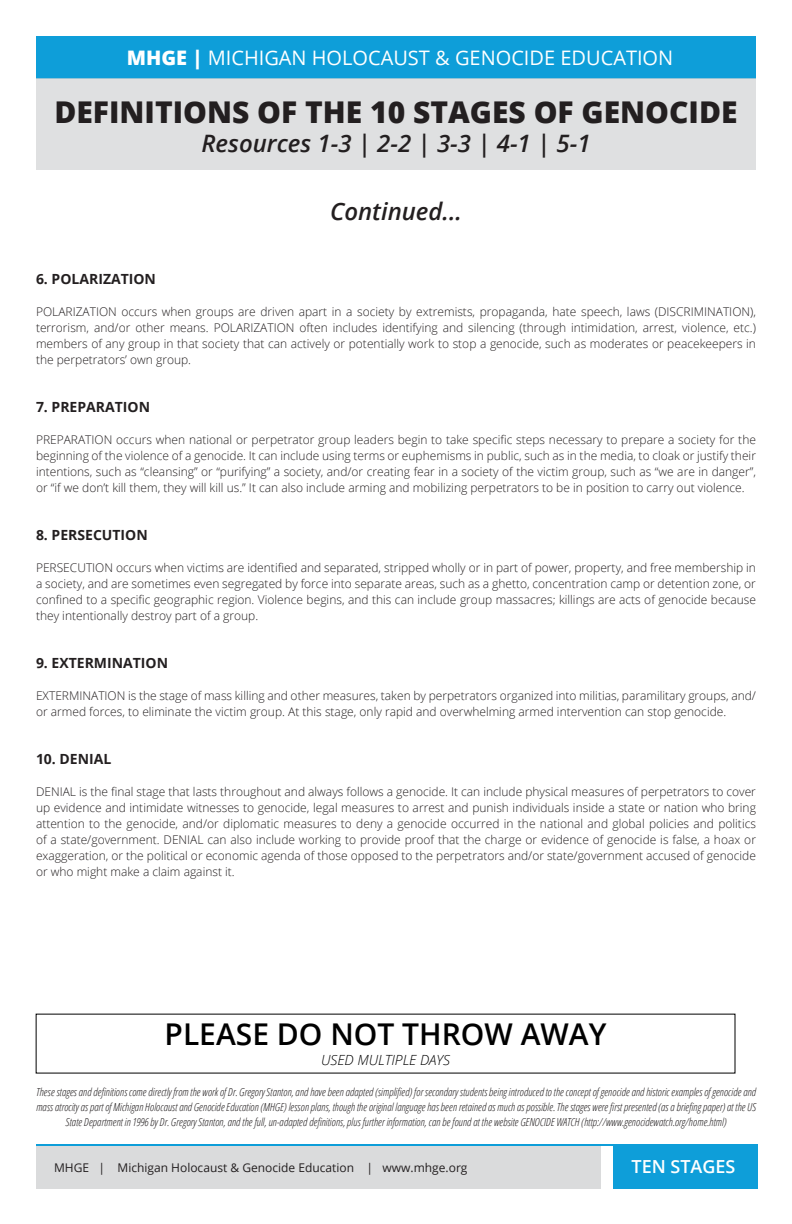
<style>
.page{position:relative;width:792px;height:1224px;background:#fff}
.page>*{position:absolute;margin:0;border:0;box-sizing:border-box;transform-origin:0 0}
.t1{font:800 30px "Open Sans";color:#231f20}
.t2{font:600 30px "Open Sans";color:#000}
.t3{font:italic 600 24px "Open Sans";color:#231f20}
.t4{font:20px "Open Sans";color:#fff}
.t5{font:600 18px "Open Sans";color:#fff}
.Open_Main{font:700 14px "Open Sans";color:#231f20}
.t6{font:italic 300 14px "Open Sans";color:#000}
.Open_Main-2{font:300 12px/16px "Open Sans";color:#231f20;text-align:justify}
.t7{font:12px "Open Sans";color:#231f20}
.Open_Main-3{font:italic 300 condensed 11px/15px "Open Sans";color:#231f20;text-align:center}
.s1{font-weight:800}
</style>
<div class="page">
<div style="left:36px;top:1146px;width:565px;height:42px;background:#dadbdc"></div>
<div style="left:36px;top:36px;width:720px;height:42px;background:#0e9ed9"></div>
<hr style="left:36px;top:1144px;width:720px;height:2px;background:#0e9ed9">
<div style="left:613px;top:1144px;width:145px;height:44px;background:#0e9ed9"></div>
<div style="left:36px;top:78px;width:720px;height:92px;background:#dfe0e1"></div>
<p class="t4" style="left:127px;top:44px;width:548px"><span class="s1">MHGE |</span> MICHIGAN HOLOCAUST &amp; GENOCIDE EDUCATION</p>
<p class="t1" style="left:54px;top:89px;width:685px">DEFINITIONS OF THE 10 STAGES OF GENOCIDE</p>
<p class="t3" style="left:201px;top:127px;width:391px">Resources 1-3 | 2-2 | 3-3 | 4-1 | 5-1</p>
<p class="t3" style="left:330px;top:195px;width:134px">Continued...</p>
<p class="Open_Main" style="left:36px;top:269px;width:122px">6. POLARIZATION</p>
<p class="Open_Main-2" style="left:36px;top:304px;width:722px">POLARIZATION occurs when groups are driven apart in a society by extremists, propaganda, hate speech, laws (DISCRIMINATION), terrorism, and/or other means. POLARIZATION often includes identifying and silencing (through intimidation, arrest, violence, etc.) members of any group in that society that can actively or potentially work to stop a genocide, such as moderates or peacekeepers in the perpetrators’ own group.</p>
<p class="Open_Main" style="left:36px;top:397px;width:116px">7. PREPARATION</p>
<p class="Open_Main-2" style="left:36px;top:432px;width:722px">PREPARATION occurs when national or perpetrator group leaders begin to take specific steps necessary to prepare a society for the beginning of the violence of a genocide. It can include using terms or euphemisms in public, such as in the media, to cloak or justify their intentions, such as “cleansing” or “purifying” a society, and/or creating fear in a society of the victim group, such as “we are in danger”, or “if we don’t kill them, they will kill us.” It can also include arming and mobilizing perpetrators to be in position to carry out violence.</p>
<p class="Open_Main" style="left:36px;top:525px;width:113px">8. PERSECUTION</p>
<p class="Open_Main-2" style="left:36px;top:560px;width:722px">PERSECUTION occurs when victims are identified and separated, stripped wholly or in part of power, property, and free membership in a society, and are sometimes even segregated by force into separate areas, such as a ghetto, concentration camp or detention zone, or confined to a specific geographic region. Violence begins, and this can include group massacres; killings are acts of genocide because they intentionally destroy part of a group.</p>
<p class="Open_Main" style="left:36px;top:653px;width:134px">9. EXTERMINATION</p>
<p class="Open_Main-2" style="left:36px;top:688px;width:722px">EXTERMINATION is the stage of mass killing and other measures, taken by perpetrators organized into militias, paramilitary groups, and/ or armed forces, to eliminate the victim group. At this stage, only rapid and overwhelming armed intervention can stop genocide.</p>
<p class="Open_Main" style="left:36px;top:749px;width:77px">10. DENIAL</p>
<p class="Open_Main-2" style="left:36px;top:784px;width:722px">DENIAL is the final stage that lasts throughout and always follows a genocide. It can include physical measures of perpetrators to cover up evidence and intimidate witnesses to genocide, legal measures to arrest and punish individuals inside a state or nation who bring attention to the genocide, and/or diplomatic measures to deny a genocide occurred in the national and global policies and politics of a state/government. DENIAL can also include working to provide proof that the charge or evidence of genocide is false, a hoax or exaggeration, or the political or economic agenda of those opposed to the perpetrators and/or state/government accused of genocide or who might make a claim against it.</p>
<p class="t2" style="left:165px;top:1014px;width:443px">PLEASE DO NOT THROW AWAY</p>
<p class="t6" style="left:321px;top:1050px;width:131px">USED MULTIPLE DAYS</p>
<p class="Open_Main-3" style="left:36px;top:1085px;width:722px">These stages and definitions come directly from the work of Dr. Gregory Stanton, and have been adapted (simplified) for secondary students being introduced to the concept of genocide and historic examples of genocide and mass atrocity as part of Michigan Holocaust and Genocide Education (MHGE) lesson plans, though the original language has been retained as much as possible. The stages were first presented (as a briefing paper) at the US<br>State Department in 1996 by Dr. Gregory Stanton, and the full, un-adapted definitions, plus further information, can be found at the website GENOCIDE WATCH (http://www.genocidewatch.org/home.html)</p>
<p class="t7" style="left:54px;top:1159px;width:415px">MHGE | Michigan Holocaust &amp; Genocide Education | www.mhge.org</p>
<p class="t5" style="left:631px;top:1154px;width:106px">TEN STAGES</p>
</div>
